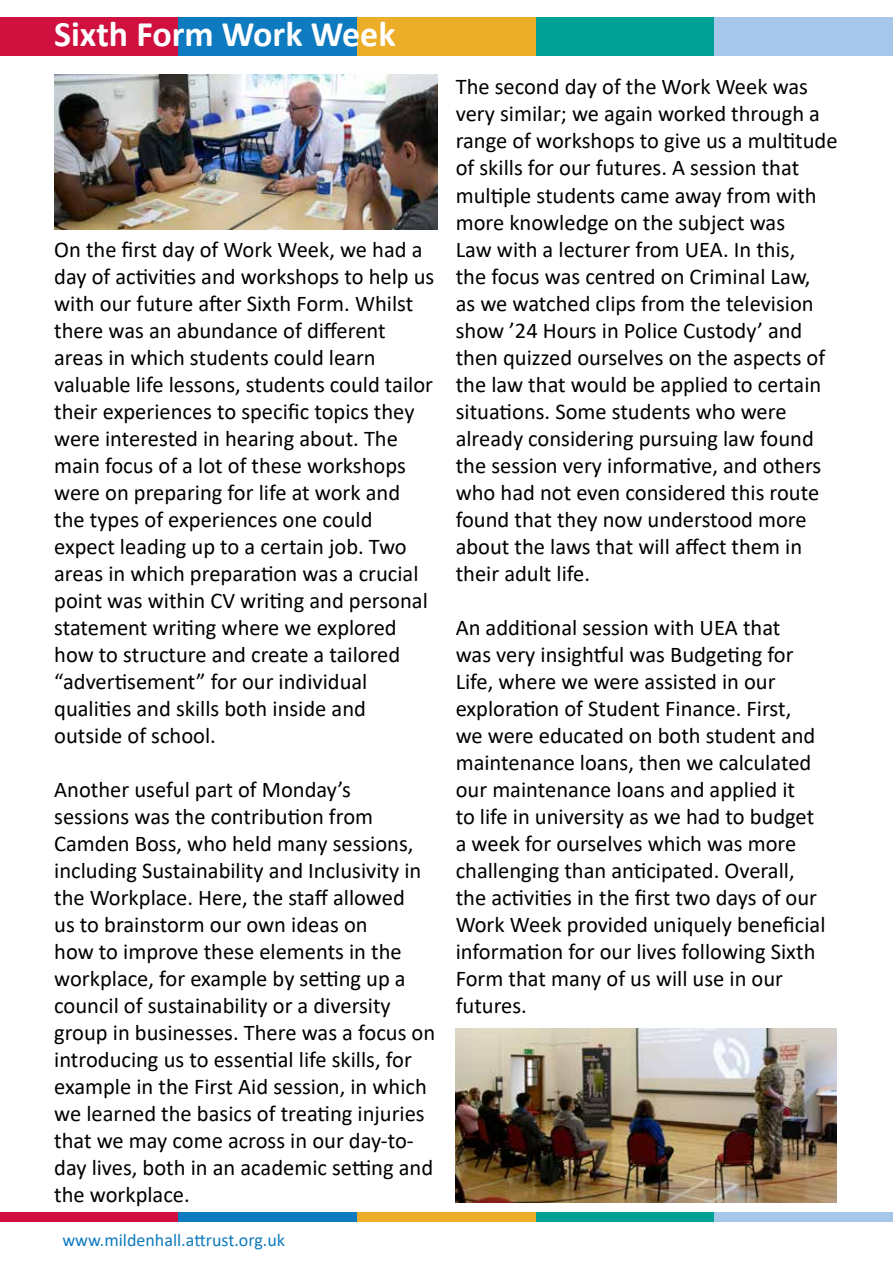
<style>
.page{position:relative;width:893px;height:1263px;background:#fff}
.page>*{position:absolute;margin:0;border:0;box-sizing:border-box;transform-origin:0 0}
.t1{font:700 36px "Calibri";color:#fff}
.t2{font:22.5px/27px "Calibri";color:#000}
.t3{font:18px "Calibri";color:#0e7abf}
</style>
<div class="page">
<div style="left:536px;top:17px;width:178px;height:38px;background:#00a094"></div>
<div style="left:714px;top:17px;width:179px;height:38px;background:#a6c7ea"></div>
<div style="left:0;top:17px;width:179px;height:38px;background:#d0103f"></div>
<div style="left:179px;top:17px;width:178px;height:38px;background:#0e7abf"></div>
<div style="left:357px;top:17px;width:179px;height:38px;background:#ecae29"></div>
<div style="left:536px;top:1212px;width:178px;height:10px;background:#00a094"></div>
<div style="left:714px;top:1212px;width:179px;height:10px;background:#a6c7ea"></div>
<div style="left:0;top:1212px;width:179px;height:10px;background:#d0103f"></div>
<div style="left:179px;top:1212px;width:178px;height:10px;background:#0e7abf"></div>
<div style="left:357px;top:1212px;width:179px;height:10px;background:#ecae29"></div>
<img style="left:456px;top:1028px;width:381px;height:174px">
<img style="left:54px;top:74px;width:383px;height:156px">
<h1 class="t1" style="left:54px;top:9px;width:343px">Sixth Form Work Week</h1>
<p class="t2" style="left:54px;top:235px;width:382px">On the first day of Work Week, we had a day of activities and workshops to help us with our future after Sixth Form. Whilst there was an abundance of different areas in which students could learn valuable life lessons, students could tailor their experiences to specific topics they were interested in hearing about. The main focus of a lot of these workshops were on preparing for life at work and the types of experiences one could expect leading up to a certain job. Two areas in which preparation was a crucial point was within CV writing and personal statement writing where we explored how to structure and create a tailored “advertisement” for our individual qualities and skills both inside and outside of school.</p>
<p class="t2" style="left:54px;top:775px;width:383px">Another useful part of Monday’s<br>sessions was the contribution from Camden Boss, who held many sessions, including Sustainability and Inclusivity in the Workplace. Here, the staff allowed<br>us to brainstorm our own ideas on<br>how to improve these elements in the workplace, for example by setting up a council of sustainability or a diversity group in businesses. There was a focus on introducing us to essential life skills, for example in the First Aid session, in which we learned the basics of treating injuries that we may come across in our day-to&shy;day lives, both in an academic setting and the workplace.</p>
<p class="t3" style="left:62px;top:1227px;width:224px">www.mildenhall.attrust.org.uk</p>
<p class="t2" style="left:456px;top:73px;width:383px">The second day of the Work Week was very similar; we again worked through a range of workshops to give us a multitude of skills for our futures. A session that multiple students came away from with more knowledge on the subject was<br>Law with a lecturer from UEA. In this,<br>the focus was centred on Criminal Law,<br>as we watched clips from the television show ’24 Hours in Police Custody’ and then quizzed ourselves on the aspects of the law that would be applied to certain situations. Some students who were already considering pursuing law found the session very informative, and others who had not even considered this route found that they now understood more about the laws that will affect them in their adult life.</p>
<p class="t2" style="left:456px;top:613px;width:371px">An additional session with UEA that<br>was very insightful was Budgeting for Life, where we were assisted in our exploration of Student Finance. First,<br>we were educated on both student and maintenance loans, then we calculated our maintenance loans and applied it<br>to life in university as we had to budget a week for ourselves which was more challenging than anticipated. Overall, the activities in the first two days of our Work Week provided uniquely beneficial information for our lives following Sixth Form that many of us will use in our futures.</p>
</div>
